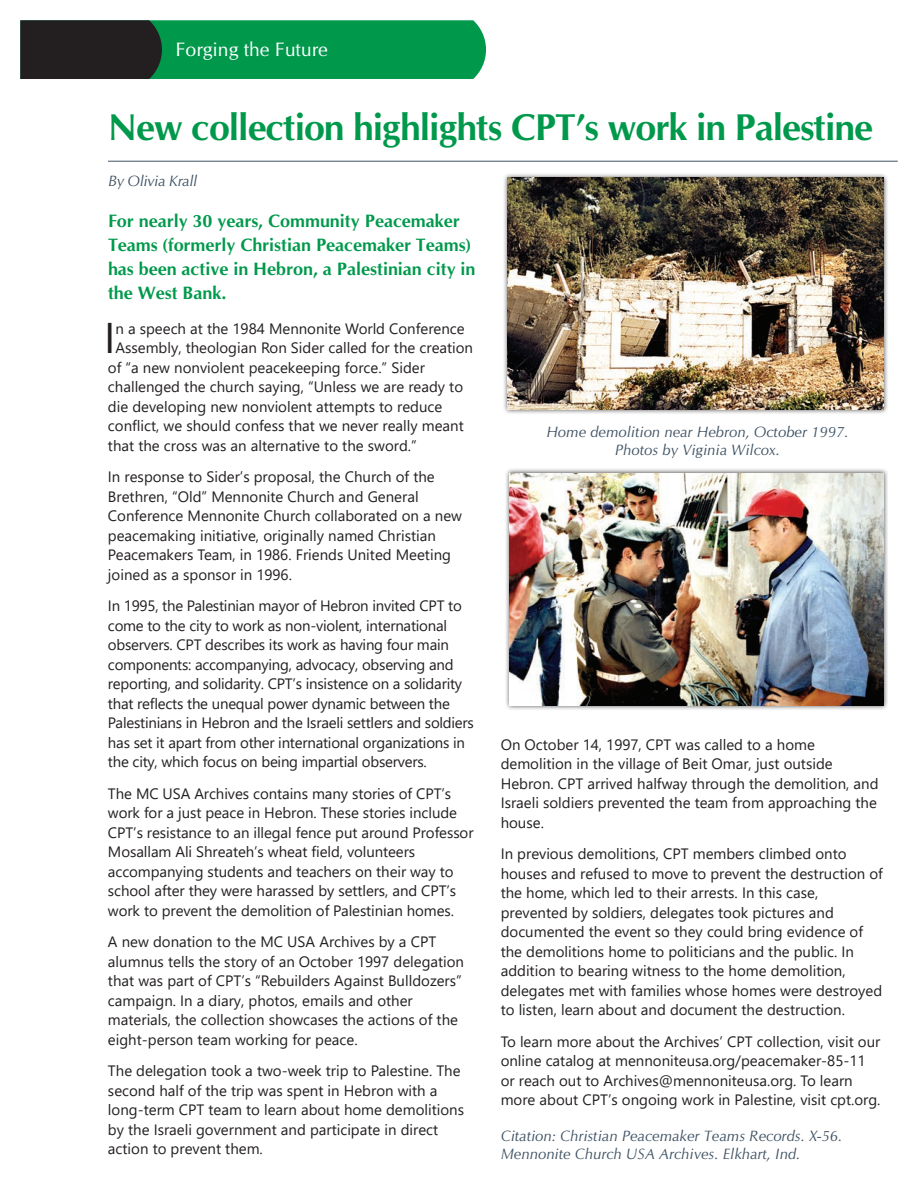
<style>
.page{position:relative;width:918px;height:1188px;background:#fff}
.page>*{position:absolute;margin:0;border:0;box-sizing:border-box;transform-origin:0 0}
.t1{font:42.9px "Segoe UI";color:#231f20}
.t2{font:700 37.5px "CG Omega";letter-spacing:-.025em;color:#00994c}
.t3{font:19.5px "CG Omega";color:#fff}
.t4{font:700 18px/24px "CG Omega";color:#00994c}
.t5{font:15px/19.5px "Segoe UI";color:#231f20}
.t6{font:italic 15px/18px "CG Omega";color:#405364}
.t7{font:italic 15px "CG Omega";letter-spacing:-.025em;color:#405364}
</style>
<div class="page">
<svg style="left:20px;top:20px;width:466px;height:59px;background:#0d7641"></svg>
<hr style="left:108px;top:161px;width:790px;height:1px;background:#405364">
<div style="left:504px;top:468px;width:384px;height:243px;background:#231f20;opacity:.75"></div>
<img style="left:509px;top:473px;width:374px;height:232px">
<div style="left:502px;top:172px;width:386px;height:243px;background:#231f20;opacity:.75"></div>
<img style="left:507px;top:177px;width:376px;height:233px">
<h3 class="t3" style="left:176px;top:38px;width:154px">Forging the Future</h3>
<h2 class="t2" style="left:108px;top:104px;width:767px">New collection highlights CPT’s work in Palestine</h2>
<p class="t7" style="left:108px;top:172px;width:91px">By Olivia Krall</p>
<p class="t4" style="left:108px;top:209px;width:369px">For nearly 30 years, Community Peacemaker Teams (formerly Christian Peacemaker Teams) has been active in Hebron, a Palestinian city in the West Bank.</p>
<h1 class="t1" style="left:104px;top:303px;width:13px">I</h1>
<p class="t5" style="left:115px;top:318px;width:351px">n a speech at the 1984 Mennonite World Conference</p>
<p class="t5" style="left:115px;top:338px;width:359px">Assembly, theologian Ron Sider called for the creation</p>
<p class="t5" style="left:108px;top:357px;width:318px">of “a new nonviolent peacekeeping force.” Sider</p>
<p class="t5" style="left:108px;top:377px;width:357px">challenged the church saying, “Unless we are ready to</p>
<p class="t5" style="left:108px;top:396px;width:336px">die developing new nonviolent attempts to reduce</p>
<p class="t5" style="left:108px;top:416px;width:357px">conflict, we should confess that we never really meant</p>
<p class="t5" style="left:108px;top:435px;width:310px">that the cross was an alternative to the sword.”</p>
<p class="t5" style="left:108px;top:467px;width:356px">In response to Sider’s proposal, the Church of the Brethren, “Old” Mennonite Church and General Conference Mennonite Church collaborated on a new peacemaking initiative, originally named Christian Peacemakers Team, in 1986. Friends United Meeting joined as a sponsor in 1996.</p>
<p class="t5" style="left:108px;top:596px;width:367px">In 1995, the Palestinian mayor of Hebron invited CPT to come to the city to work as non-violent, international observers. CPT describes its work as having four main components: accompanying, advocacy, observing and reporting, and solidarity. CPT’s insistence on a solidarity that reflects the unequal power dynamic between the Palestinians in Hebron and the Israeli settlers and soldiers has set it apart from other international organizations in the city, which focus on being impartial observers.</p>
<p class="t5" style="left:108px;top:783px;width:367px">The MC USA Archives contains many stories of CPT’s work for a just peace in Hebron. These stories include CPT’s resistance to an illegal fence put around Professor Mosallam Ali Shreateh’s wheat field, volunteers accompanying students and teachers on their way to school after they were harassed by settlers, and CPT’s work to prevent the demolition of Palestinian homes.</p>
<p class="t5" style="left:108px;top:932px;width:358px">A new donation to the MC USA Archives by a CPT alumnus tells the story of an October 1997 delegation that was part of CPT’s “Rebuilders Against Bulldozers” campaign. In a diary, photos, emails and other materials, the collection showcases the actions of the eight-person team working for peace.</p>
<p class="t5" style="left:108px;top:1061px;width:358px">The delegation took a two-week trip to Palestine. The second half of the trip was spent in Hebron with a long-term CPT team to learn about home demolitions by the Israeli government and participate in direct action to prevent them.</p>
<p class="t6" style="left:546px;top:423px;width:304px;text-align:center">Home demolition near Hebron, October 1997.<br>Photos by Viginia Wilcox.</p>
<p class="t5" style="left:501px;top:735px;width:379px">On October 14, 1997, CPT was called to a home demolition in the village of Beit Omar, just outside Hebron. CPT arrived halfway through the demolition, and Israeli soldiers prevented the team from approaching the house.</p>
<p class="t5" style="left:501px;top:844px;width:384px">In previous demolitions, CPT members climbed onto houses and refused to move to prevent the destruction of the home, which led to their arrests. In this case, prevented by soldiers, delegates took pictures and documented the event so they could bring evidence of the demolitions home to politicians and the public. In addition to bearing witness to the home demolition, delegates met with families whose homes were destroyed to listen, learn about and document the destruction.</p>
<p class="t5" style="left:501px;top:1032px;width:381px">To learn more about the Archives’ CPT collection, visit our online catalog at mennoniteusa.org/peacemaker-85-11 or reach out to Archives@mennoniteusa.org. To learn more about CPT’s ongoing work in Palestine, visit cpt.org.</p>
<p class="t6" style="left:501px;top:1127px;width:343px">Citation: Christian Peacemaker Teams Records. X-56.<br>Mennonite Church USA Archives. Elkhart, Ind.</p>
</div>
